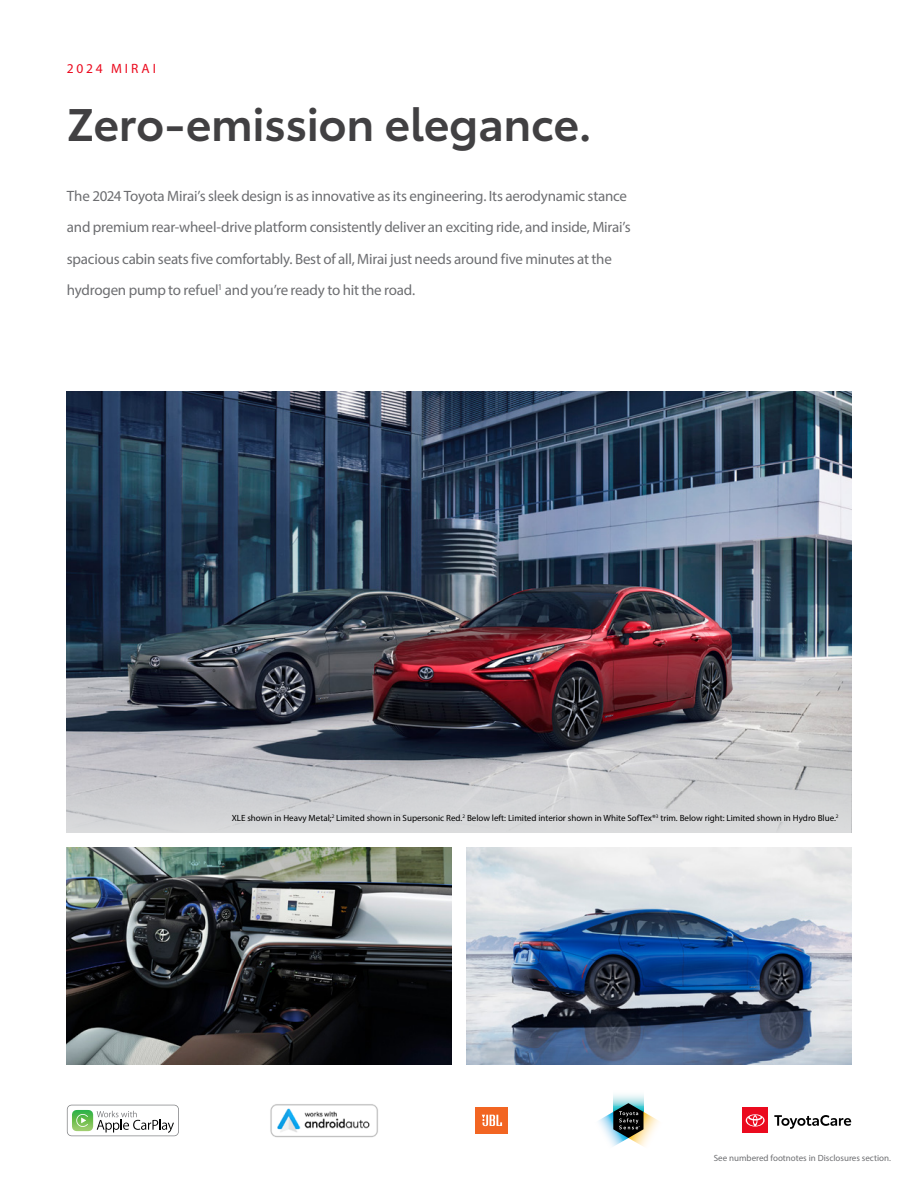
<style>
.page{position:relative;width:918px;height:1188px;background:#fff}
.page>*{position:absolute;margin:0;border:0;box-sizing:border-box;transform-origin:0 0}
.t1{font:600 45px "Toyota Type";letter-spacing:-.01em;color:#414042}
.t2{font:15px/31.5px "Myriad Pro";letter-spacing:-.015em;color:#6d6e71}
.t3{font:13.5px "Myriad Pro";letter-spacing:.22em;color:#eb0a1e}
.t4{font:9px "Myriad Pro";color:#000}
.t5{font:9px "Myriad Pro";color:#6d6e71}
</style>
<div class="page">
<img style="left:67px;top:392px;width:784px;height:348px">
<img style="left:67px;top:848px;width:385px;height:216px">
<svg style="left:67px;top:740px;width:784px;height:93px;background:#bebfc3"></svg>
<img style="left:466px;top:848px;width:385px;height:216px">
<svg style="left:97px;top:1111px;width:77px;height:22px"></svg>
<img style="left:72px;top:1110px;width:21px;height:21px">
<svg style="left:76px;top:1114px;width:12px;height:13px"></svg>
<img style="left:270px;top:1104px;width:108px;height:34px">
<svg style="left:613px;top:1094px;width:31px;height:9px"></svg>
<svg style="left:598px;top:1103px;width:61px;height:44px"></svg>
<svg style="left:774px;top:1115px;width:77px;height:14px"></svg>
<div style="left:743px;top:1108px;width:25px;height:25px;background:#eb0a1e"></div>
<svg style="left:746px;top:1114px;width:19px;height:13px"></svg>
<div style="left:475px;top:1107px;width:33px;height:27px;background:#f26522"></div>
<svg style="left:482px;top:1115px;width:20px;height:11px"></svg>
<p class="t3" style="left:67px;top:60px;width:90px">2024 MIRAI</p>
<h1 class="t1" style="left:67px;top:91px;width:527px">Zero-emission elegance.</h1>
<p class="t2" style="left:67px;top:180px;width:565px">The 2024 Toyota Mirai’s sleek design is as innovative as its engineering. Its aerodynamic stance and premium rear-wheel-drive platform consistently deliver an exciting ride, and inside, Mirai’s spacious cabin seats five comfortably. Best of all, Mirai just needs around five minutes at the hydrogen pump to refuel<sup>1</sup> and you’re ready to hit the road.</p>
<p class="t4" style="left:232px;top:812px;width:608px">XLE shown in Heavy Metal;<sup>2</sup> Limited shown in Supersonic Red.<sup>2</sup> Below left: Limited interior shown in White SofTex®<sup>3</sup> trim. Below right: Limited shown in Hydro Blue.<sup>2</sup></p>
<p class="t5" style="left:714px;top:1152px;width:179px">See numbered footnotes in Disclosures section.</p>
</div>
